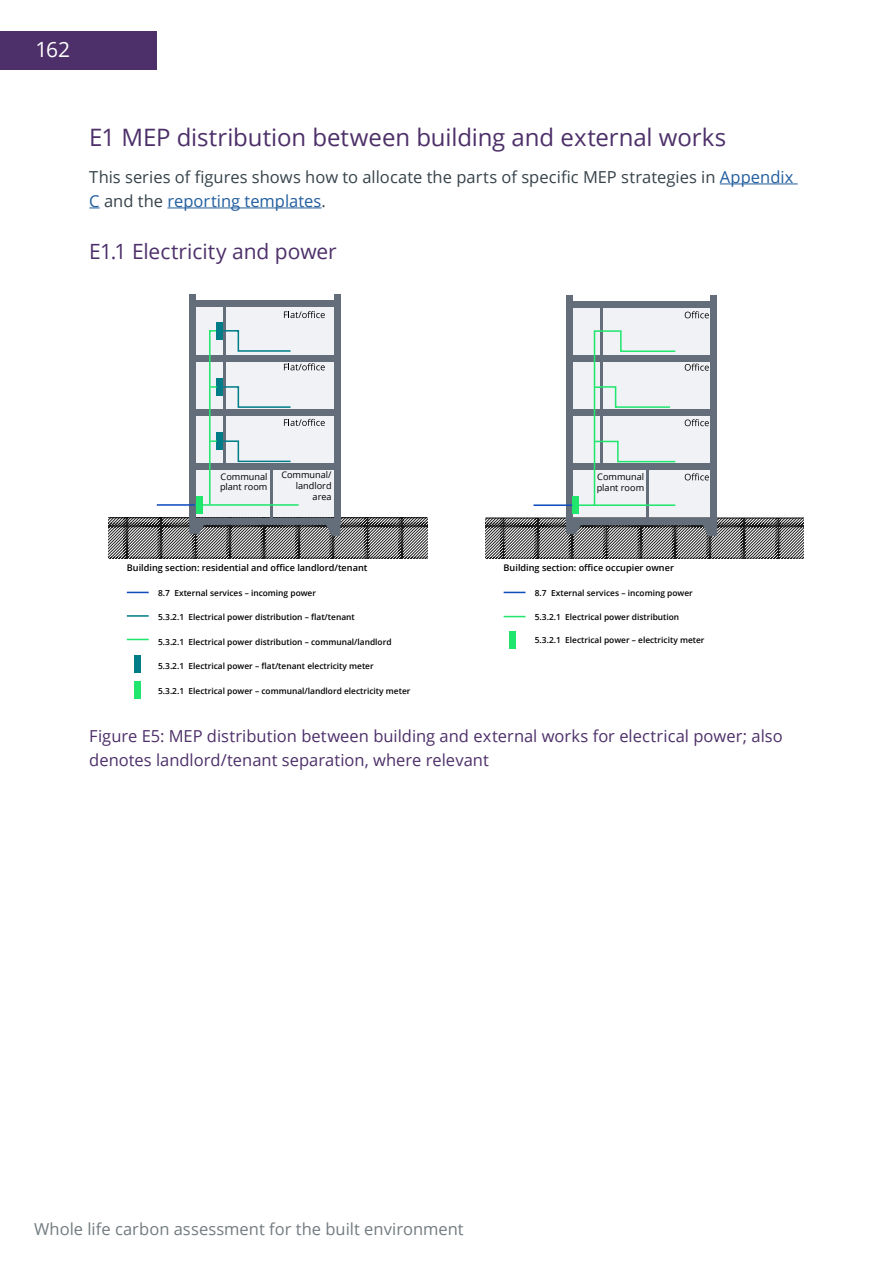
<style>
.page{position:relative;width:893px;height:1263px;background:#fff}
.page>*{position:absolute;margin:0;border:0;box-sizing:border-box;transform-origin:0 0}
.t1{font:24px "Open Sans";letter-spacing:-.005em;color:#4d3069}
.t2{font:21px "Open Sans";letter-spacing:-.005em;color:#4d3069}
.t3{font:21px "Open Sans";color:#fff}
.t4{font:16.5px/24px "Open Sans";color:#4d3069}
.t5{font:16.5px/24px "Open Sans";color:#36424a}
.t6{font:16.5px "Open Sans";color:#727b80}
.t7{font:600 9.15px "Open Sans";color:#000}
.t8{font:9.15px/10.6px "Open Sans";color:#000}
.t9{font:600 8.4px "Open Sans";color:#000}
.s1{font-size:13.5px}
.s2{color:#215e9e}
</style>
<div class="page">
<hr style="left:720px;top:184px;width:78px;height:1px;background:#215e9e">
<hr style="left:167px;top:208px;width:155px;height:1px;background:#215e9e">
<hr style="left:127px;top:615px;width:22px;height:2px;background:#007d87">
<svg style="left:127px;top:639px;width:22px;height:1px"></svg>
<svg style="left:127px;top:592px;width:22px;height:1px"></svg>
<div style="left:135px;top:656px;width:6px;height:17px;background:#007d87"></div>
<div style="left:135px;top:682px;width:6px;height:17px;background:#21e66e"></div>
<svg style="left:504px;top:616px;width:21px;height:1px"></svg>
<svg style="left:504px;top:592px;width:21px;height:1px"></svg>
<div style="left:510px;top:631px;width:6px;height:18px;background:#21e66e"></div>
<div style="left:572px;top:307px;width:141px;height:211px;background:#f0f2f5"></div>
<div style="left:195px;top:307px;width:141px;height:211px;background:#f0f2f5"></div>
<hr style="left:109px;top:517px;width:318px;height:1px;background:#000">
<div style="left:196px;top:355px;width:140px;height:6px;background:#636e7a"></div>
<div style="left:196px;top:300px;width:140px;height:7px;background:#636e7a"></div>
<div style="left:189px;top:295px;width:7px;height:229px;background:#636e7a"></div>
<div style="left:189px;top:463px;width:147px;height:7px;background:#636e7a"></div>
<div style="left:196px;top:409px;width:140px;height:7px;background:#636e7a"></div>
<div style="left:334px;top:295px;width:6px;height:229px;background:#636e7a"></div>
<div style="left:196px;top:496px;width:6px;height:18px;background:#21e66e"></div>
<hr style="left:223px;top:304px;width:3px;height:164px;background:#636e7a">
<svg style="left:109px;top:518px;width:318px;height:40px;background:#7a7c7d"></svg>
<hr style="left:157px;top:504px;width:39px;height:2px;background:#0f4dbd">
<svg style="left:284px;top:311px;width:41px;height:7px"></svg>
<div style="left:217px;top:322px;width:6px;height:17px;background:#007d87"></div>
<svg style="left:193px;top:329px;width:132px;height:177px"></svg>
<hr style="left:270px;top:466px;width:3px;height:55px;background:#636e7a">
<hr style="left:210px;top:504px;width:89px;height:2px;background:#21e66e">
<div style="left:572px;top:355px;width:140px;height:7px;background:#636e7a"></div>
<div style="left:572px;top:301px;width:140px;height:6px;background:#636e7a"></div>
<div style="left:566px;top:295px;width:6px;height:229px;background:#636e7a"></div>
<div style="left:566px;top:464px;width:146px;height:6px;background:#636e7a"></div>
<div style="left:572px;top:409px;width:140px;height:7px;background:#636e7a"></div>
<div style="left:710px;top:295px;width:7px;height:229px;background:#636e7a"></div>
<div style="left:572px;top:497px;width:7px;height:17px;background:#21e66e"></div>
<hr style="left:600px;top:304px;width:2px;height:164px;background:#636e7a">
<svg style="left:485px;top:518px;width:319px;height:40px;background:#7b7c7d"></svg>
<hr style="left:533px;top:504px;width:39px;height:2px;background:#0f4dbd">
<svg style="left:685px;top:311px;width:24px;height:7px"></svg>
<svg style="left:685px;top:364px;width:24px;height:7px"></svg>
<svg style="left:685px;top:419px;width:24px;height:7px"></svg>
<hr style="left:647px;top:466px;width:2px;height:55px;background:#636e7a">
<svg style="left:685px;top:473px;width:24px;height:7px"></svg>
<svg style="left:570px;top:330px;width:107px;height:177px"></svg>
<div style="left:0;top:31px;width:157px;height:39px;background:#4d3069"></div>
<h2 class="t3" style="left:35px;top:35px;width:36px"><span class="s1">IP</span>162</h2>
<h1 class="t1" style="left:89px;top:121px;width:638px">E1 MEP distribution between building and external works</h1>
<h3 class="t5" style="left:89px;top:164px;width:706px">This series of figures shows how to allocate the parts of specific MEP strategies in <span class="s2">Appendix<br>C</span> and the <span class="s2">reporting templates</span>.</h3>
<h2 class="t2" style="left:89px;top:237px;width:249px">E1.1 Electricity and power</h2>
<p class="t8" style="left:220px;top:471px;width:49px">Communal plant room</p>
<p class="t8" style="left:281px;top:469px;width:52px;text-align:right">Communal/ landlord area</p>
<p class="t8" style="left:597px;top:471px;width:49px">Communal plant room</p>
<p class="t7" style="left:127px;top:562px;width:242px">Building section: residential and office landlord/tenant</p>
<p class="t9" style="left:158px;top:587px;width:159px">8.7 External services – incoming power</p>
<p class="t9" style="left:158px;top:611px;width:198px">5.3.2.1 Electrical power distribution – flat/tenant</p>
<p class="t9" style="left:158px;top:636px;width:235px">5.3.2.1 Electrical power distribution – communal/landlord</p>
<p class="t9" style="left:158px;top:660px;width:217px">5.3.2.1 Electrical power – flat/tenant electricity meter</p>
<p class="t9" style="left:158px;top:685px;width:254px">5.3.2.1 Electrical power – communal/landlord electricity meter</p>
<p class="t7" style="left:504px;top:561px;width:172px">Building section: office occupier owner</p>
<p class="t9" style="left:535px;top:587px;width:159px">8.7 External services – incoming power</p>
<p class="t9" style="left:535px;top:611px;width:146px">5.3.2.1 Electrical power distribution</p>
<p class="t9" style="left:535px;top:634px;width:171px">5.3.2.1 Electrical power – electricity meter</p>
<h3 class="t4" style="left:89px;top:724px;width:695px">Figure E5: MEP distribution between building and external works for electrical power; also denotes landlord/tenant separation, where relevant</h3>
<h3 class="t6" style="left:34px;top:1217px;width:431px">Whole life carbon assessment for the built environment</h3>
</div>
